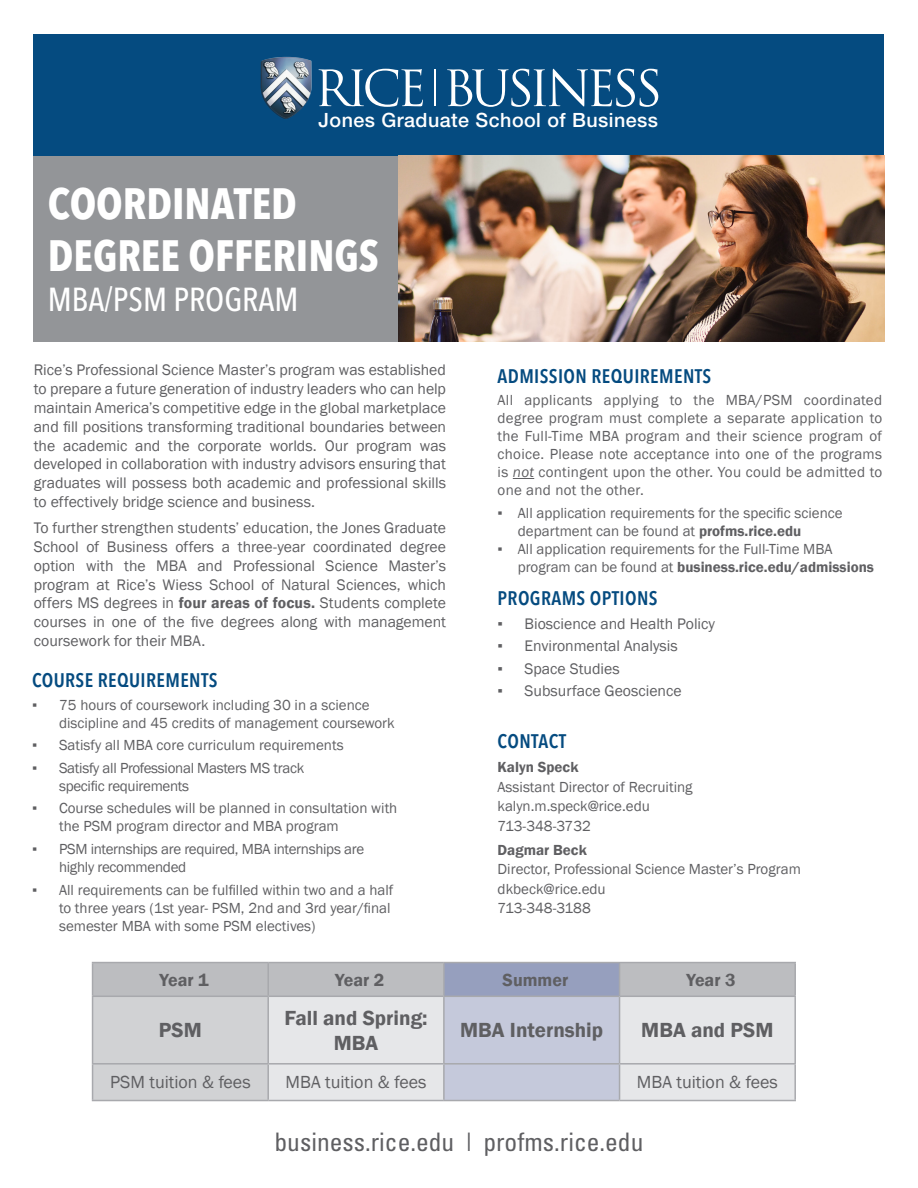
<style>
.page{position:relative;width:918px;height:1188px;background:#fff}
.page>*{position:absolute;margin:0;border:0;box-sizing:border-box;transform-origin:0 0}
.t1{font:700 condensed 43.5px/52.2px "Avenir Next LT Pro";color:#fff}
.t2{font:500 condensed 33px "Avenir Next LT Pro";color:#fff}
.t3{font:condensed 25.5px "Univers";color:#5f5f62}
.t4{font:600 21px/25.2px "Franklin Gothic";color:#5f5f62;text-align:center}
.t5{font:500 19.65px "Helvetica Neue LT Std";letter-spacing:.025em;color:#fff}
.t6{font:600 condensed 19.5px "Avenir Next LT Pro";letter-spacing:.02em;color:#054b80}
.t7{font:18px "Franklin Gothic";color:#5f5f62}
.t8{font:600 18px "Franklin Gothic";color:#5f5f62}
.t9{font:15.75px/18.9px "Franklin Gothic";color:#5f5f62;text-align:justify}
.t10{font:15px/18px "Franklin Gothic";color:#5f5f62}
.t11{font:15px/18px "Franklin Gothic";letter-spacing:-.02em;color:#5f5f62}
.t12{font:600 15px "Franklin Gothic";color:#5f5f62}
.s1{font-weight:600}
.s2{font-style:italic}
</style>
<div class="page">
<div style="left:34px;top:156px;width:412px;height:186px;background:#939598"></div>
<svg style="left:513px;top:478px;width:21px;height:1px"></svg>
<div style="left:34px;top:34px;width:850px;height:122px;background:#054b80"></div>
<img style="left:399px;top:156px;width:485px;height:186px">
<svg style="left:319px;top:69px;width:104px;height:38px"></svg>
<svg style="left:447px;top:69px;width:211px;height:38px"></svg>
<img style="left:260px;top:56px;width:52px;height:63px">
<hr style="left:434px;top:69px;width:2px;height:37px;background:#fff">
<svg style="left:93px;top:963px;width:701px;height:137px;background:#ced0d7"></svg>
<hr style="left:92px;top:962px;width:176px;height:1px;background:#a8a9ad">
<hr style="left:92px;top:963px;width:1px;height:33px;background:#a8a9ad">
<hr style="left:268px;top:962px;width:176px;height:1px;background:#a8a9ad">
<hr style="left:267px;top:963px;width:2px;height:33px;background:#a8a9ad">
<hr style="left:444px;top:962px;width:176px;height:1px;background:#a8a9ad">
<hr style="left:443px;top:963px;width:2px;height:33px;background:#a8a9ad">
<hr style="left:620px;top:962px;width:176px;height:1px;background:#a8a9ad">
<hr style="left:619px;top:963px;width:1px;height:33px;background:#a8a9ad">
<hr style="left:92px;top:996px;width:176px;height:1px;background:#a8a9ad">
<hr style="left:92px;top:997px;width:1px;height:66px;background:#a8a9ad">
<hr style="left:268px;top:996px;width:176px;height:1px;background:#a8a9ad">
<hr style="left:267px;top:997px;width:2px;height:66px;background:#a8a9ad">
<hr style="left:444px;top:996px;width:176px;height:1px;background:#a8a9ad">
<hr style="left:443px;top:997px;width:2px;height:66px;background:#a8a9ad">
<hr style="left:620px;top:996px;width:176px;height:1px;background:#a8a9ad">
<hr style="left:619px;top:997px;width:1px;height:66px;background:#a8a9ad">
<hr style="left:92px;top:1063px;width:176px;height:2px;background:#a8a9ad">
<hr style="left:92px;top:1065px;width:1px;height:35px;background:#a8a9ad">
<hr style="left:268px;top:1063px;width:176px;height:2px;background:#a8a9ad">
<hr style="left:267px;top:1065px;width:2px;height:35px;background:#a8a9ad">
<hr style="left:444px;top:1063px;width:176px;height:2px;background:#a8a9ad">
<hr style="left:443px;top:1065px;width:2px;height:35px;background:#a8a9ad">
<hr style="left:620px;top:1063px;width:176px;height:2px;background:#a8a9ad">
<hr style="left:619px;top:1065px;width:1px;height:35px;background:#a8a9ad">
<hr style="left:92px;top:1100px;width:176px;height:1px;background:#a8a9ad">
<hr style="left:268px;top:1100px;width:176px;height:1px;background:#a8a9ad">
<hr style="left:444px;top:1100px;width:176px;height:1px;background:#a8a9ad">
<hr style="left:620px;top:1100px;width:176px;height:1px;background:#a8a9ad">
<hr style="left:794px;top:997px;width:2px;height:66px;background:#a8a9ad">
<hr style="left:794px;top:1065px;width:2px;height:35px;background:#a8a9ad">
<hr style="left:794px;top:963px;width:2px;height:33px;background:#a8a9ad">
<h3 class="t5" style="left:319px;top:108px;width:341px">Jones Graduate School of Business</h3>
<h1 class="t1" style="left:48px;top:177px;width:333px">COORDINATED<br>DEGREE OFFERINGS</h1>
<h2 class="t2" style="left:48px;top:279px;width:252px">MBA/PSM PROGRAM</h2>
<p class="t9" style="left:34px;top:361px;width:414px">Rice’s Professional Science Master’s program was established to prepare a future generation of industry leaders who can help maintain America’s competitive edge in the global marketplace and fill positions transforming traditional boundaries between the academic and the corporate worlds. Our program was developed in collaboration with industry advisors ensuring that graduates will possess both academic and professional skills to effectively bridge science and business.</p>
<p class="t9" style="left:34px;top:519px;width:414px">To further strengthen students’ education, the Jones Graduate School of Business offers a three-year coordinated degree option with the MBA and Professional Science Master’s program at Rice’s Wiess School of Natural Sciences, which offers MS degrees in <span class="s1">four areas of focus.</span> Students complete courses in one of the five degrees along with management coursework for their MBA.</p>
<h3 class="t6" style="left:32px;top:668px;width:187px">COURSE REQUIREMENTS</h3>
<p class="t10" style="left:59px;top:696px;width:337px;text-indent:-27px">▪ 75 hours of coursework including 30 in a science discipline and 45 credits of management coursework</p>
<p class="t10" style="left:32px;top:737px;width:313px">▪ Satisfy all MBA core curriculum requirements</p>
<p class="t11" style="left:59px;top:759px;width:247px;text-indent:-27px">▪ Satisfy all Professional Masters MS track specific requirements</p>
<p class="t10" style="left:59px;top:800px;width:340px;text-indent:-27px">▪ Course schedules will be planned in consultation with the PSM program director and MBA program</p>
<p class="t11" style="left:59px;top:840px;width:307px;text-indent:-27px">▪ PSM internships are required, MBA internships are highly recommended</p>
<p class="t10" style="left:59px;top:881px;width:336px;text-indent:-27px">▪ All requirements can be fulfilled within two and a half to three years (1st year- PSM, 2nd and 3rd year/final semester MBA with some PSM electives)</p>
<h3 class="t6" style="left:498px;top:364px;width:215px">ADMISSION REQUIREMENTS</h3>
<p class="t10" style="left:498px;top:392px;width:386px;text-align:justify">All applicants applying to the MBA/PSM coordinated degree program must complete a separate application to the Full-Time MBA program and their science program of choice. Please note acceptance into one of the programs is <span class="s2">not</span> contingent upon the other. You could be admitted to one and not the other.</p>
<p class="t10" style="left:518px;top:504px;width:326px;text-indent:-20px">▪ All application requirements for the specific science department can be found at <span class="s1">profms.rice.edu</span></p>
<p class="t10" style="left:518px;top:540px;width:358px;text-indent:-20px">▪ All application requirements for the Full-Time MBA program can be found at <span class="s1">business.rice.edu/admissions</span></p>
<h3 class="t6" style="left:498px;top:587px;width:162px">PROGRAMS OPTIONS</h3>
<p class="t9" style="left:498px;top:615px;width:219px">▪ Bioscience and Health Policy</p>
<p class="t9" style="left:498px;top:637px;width:182px">▪ Environmental Analysis</p>
<p class="t9" style="left:498px;top:659px;width:124px">▪ Space Studies</p>
<p class="t9" style="left:498px;top:682px;width:186px">▪ Subsurface Geoscience</p>
<h3 class="t6" style="left:498px;top:729px;width:70px">CONTACT</h3>
<p class="t12" style="left:498px;top:758px;width:82px">Kalyn Speck</p>
<p class="t10" style="left:498px;top:777px;width:196px;line-height:19.5px">Assistant Director of Recruiting kalyn.m.speck@rice.edu<br>713-348-3732</p>
<p class="t12" style="left:498px;top:841px;width:91px">Dagmar Beck</p>
<p class="t10" style="left:498px;top:860px;width:305px;line-height:19.5px">Director, Professional Science Master’s Program dkbeck@rice.edu<br>713-348-3188</p>
<p class="t8" style="left:160px;top:969px;width:51px">Year 1</p>
<p class="t8" style="left:335px;top:969px;width:51px">Year 2</p>
<p class="t8" style="left:503px;top:969px;width:67px">Summer</p>
<p class="t8" style="left:687px;top:969px;width:51px">Year 3</p>
<h3 class="t4" style="left:159px;top:1018px;width:44px">PSM</h3>
<h3 class="t4" style="left:284px;top:1005px;width:145px">Fall and Spring:<br>MBA</h3>
<h3 class="t4" style="left:460px;top:1018px;width:144px">MBA Internship</h3>
<h3 class="t4" style="left:641px;top:1018px;width:134px">MBA and PSM</h3>
<p class="t7" style="left:110px;top:1071px;width:142px">PSM tuition &amp; fees</p>
<p class="t7" style="left:286px;top:1071px;width:142px">MBA tuition &amp; fees</p>
<p class="t7" style="left:637px;top:1071px;width:142px">MBA tuition &amp; fees</p>
<h3 class="t3" style="left:275px;top:1126px;width:370px">business.rice.edu | profms.rice.edu</h3>
</div>
